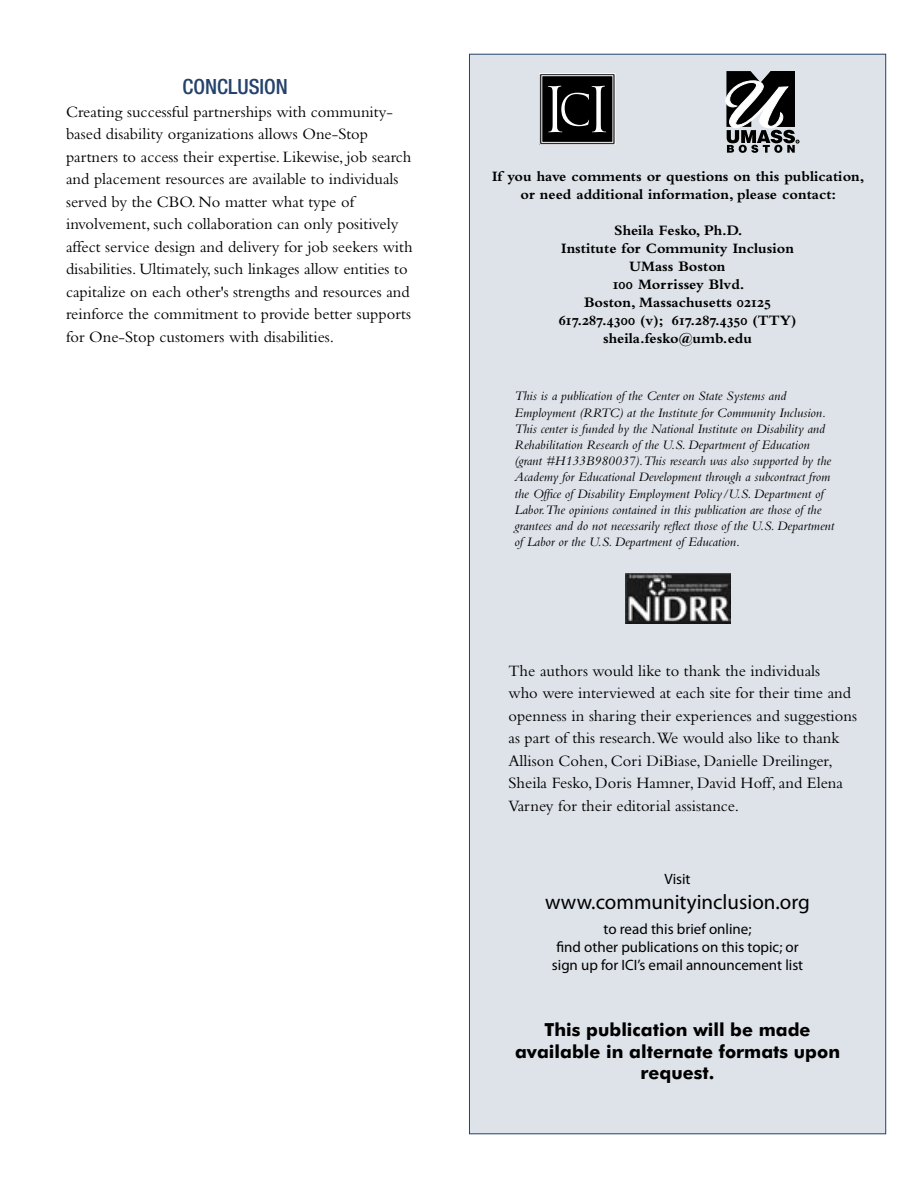
<style>
.page{position:relative;width:918px;height:1188px;background:#fff}
.page>*{position:absolute;margin:0;border:0;box-sizing:border-box;transform-origin:0 0}
.body_text_contact_indent{font:21px "Myriad Pro";color:#000}
.Header_caps{font:500 condensed 21px "Helvetica Neue";color:#24426b}
.t1{font:700 18px/21.6px "Futura BT";color:#000;text-align:center}
.Body_text_indent{font:16.5px/22.5px "Bembo";color:#000}
.futura_12_web_sites{font:15px/18px "Bembo Bold Os F";color:#000;text-align:center}
.body_text_contact_indent-2{font:15px "Myriad Pro";color:#000}
.futura_12{font:15px "Bembo Bold Os F";color:#000}
.Body_text_indent-2{font:italic 13.5px/16.2px "Bembo";color:#000}
</style>
<div class="page">
<div style="left:469px;top:54px;width:417px;height:1080px;background:#dee3e9"></div>
<svg style="left:726px;top:71px;width:73px;height:82px"></svg>
<div style="left:542px;top:76px;width:71px;height:66px;background:#000"></div>
<svg style="left:548px;top:86px;width:58px;height:46px"></svg>
<img style="left:626px;top:573px;width:105px;height:50px">
<p class="Header_caps" style="left:183px;top:74px;width:107px">CONCLUSION</p>
<p class="Body_text_indent" style="left:66px;top:100px;width:348px">Creating successful partnerships with community&shy;based disability organizations allows One-Stop partners to access their expertise. Likewise, job search and placement resources are available to individuals served by the CBO. No matter what type of involvement, such collaboration can only positively affect service design and delivery for job seekers with disabilities. Ultimately, such linkages allow entities to capitalize on each other's strengths and resources and reinforce the commitment to provide better supports for One-Stop customers with disabilities.</p>
<p class="futura_12_web_sites" style="left:492px;top:167px;width:374px">If you have comments or questions on this publication, or need additional information, please contact:</p>
<p class="futura_12_web_sites" style="left:614px;top:221px;width:130px">Sheila Fesko, Ph.D.</p>
<p class="futura_12_web_sites" style="left:561px;top:239px;width:234px">Institute for Community Inclusion</p>
<p class="futura_12" style="left:630px;top:258px;width:97px">UMass Boston</p>
<p class="futura_12" style="left:612px;top:276px;width:134px">100 Morrissey Blvd.</p>
<p class="futura_12" style="left:584px;top:294px;width:189px">Boston, Massachusetts 02125</p>
<p class="futura_12" style="left:559px;top:312px;width:239px">617.287.4300 (v); 617.287.4350 (TTY)</p>
<p class="futura_12_web_sites" style="left:603px;top:329px;width:150px">sheila.fesko@umb.edu</p>
<p class="Body_text_indent-2" style="left:515px;top:388px;width:321px">This is a publication of the Center on State Systems and Employment (RRTC) at the Institute for Community Inclusion.<br>This center is funded by the National Institute on Disability and Rehabilitation Research of the U.S. Department of Education (grant #H133B980037). This research was also supported by the Academy for Educational Development through a subcontract from the Office of Disability Employment Policy/U.S. Department of Labor. The opinions contained in this publication are those of the grantees and do not necessarily reflect those of the U.S. Department of Labor or the U.S. Department of Education.</p>
<p class="Body_text_indent" style="left:508px;top:659px;width:350px">The authors would like to thank the individuals<br>who were interviewed at each site for their time and openness in sharing their experiences and suggestions as part of this research.We would also like to thank Allison Cohen, Cori DiBiase, Danielle Dreilinger, Sheila Fesko, Doris Hamner, David Hoff, and Elena Varney for their editorial assistance.</p>
<p class="body_text_contact_indent-2" style="left:665px;top:871px;width:28px">Visit</p>
<p class="body_text_contact_indent" style="left:545px;top:891px;width:266px">www.communityinclusion.org</p>
<p class="body_text_contact_indent-2" style="left:604px;top:921px;width:149px">to read this brief online;</p>
<p class="body_text_contact_indent-2" style="left:556px;top:939px;width:244px">find other publications on this topic; or</p>
<p class="body_text_contact_indent-2" style="left:552px;top:957px;width:253px">sign up for ICI’s email announcement list</p>
<p class="t1" style="left:515px;top:1019px;width:327px">This publication will be made available in alternate formats upon request.</p>
</div>
